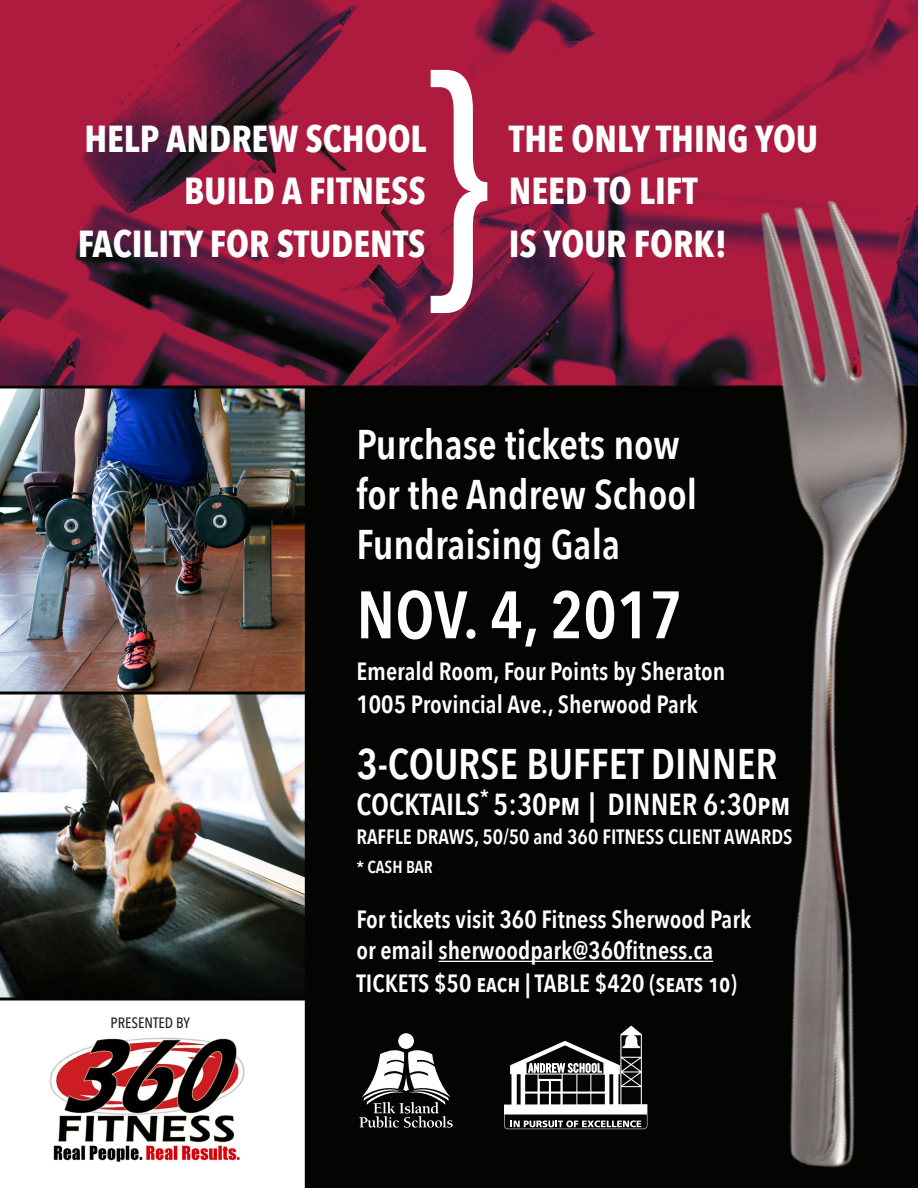
<style>
.page{position:relative;width:918px;height:1188px;background:#fff}
.page>*{position:absolute;margin:0;border:0;box-sizing:border-box;transform-origin:0 0}
.t1{font:600 66.3px "Avenir Next Condensed";color:#fff}
.t2{font:600 42.75px "Avenir Next Condensed";color:#fff}
.t3{font:600 41.4px/49.7px "Avenir Next Condensed";color:#fff}
.t4{font:700 37.5px/52.5px "Avenir Next Condensed";color:#fff}
.t5{font:600 30.45px "Avenir Next Condensed";color:#fff}
.t6{font:600 24.9px/31.5px "Avenir Next Condensed";color:#fff}
.t7{font:600 20.7px "Avenir Next Condensed";color:#fff}
.t8{font:600 17.25px "Avenir Next Condensed";color:#fff}
.t9{font:500 15px "Avenir Next Condensed";color:#231f20}
.s1{font-size:24px}
</style>
<div class="page">
<svg style="left:0;top:0;width:918px;height:387px;fill:#ae1b3f"></svg>
<svg style="left:0;top:999px;width:305px;height:189px"></svg>
<img style="left:0;top:693px;width:305px;height:306px">
<img style="left:0;top:387px;width:305px;height:306px">
<img style="left:35px;top:1017px;width:221px;height:145px">
<svg style="left:431px;top:70px;width:56px;height:58px"></svg>
<img style="left:312px;top:128px;width:606px;height:1060px">
<p class="t4" style="left:78px;top:112px;width:350px;text-align:right">HELP ANDREW SCHOOL<br>BUILD A FITNESS<br>FACILITY FOR STUDENTS</p>
<p class="t4" style="left:509px;top:112px;width:311px">THE ONLY THING YOU<br>NEED TO LIFT<br>IS YOUR FORK!</p>
<p class="t3" style="left:356px;top:419px;width:342px">Purchase tickets now for the Andrew School<br>Fundraising Gala</p>
<p class="t1" style="left:356px;top:558px;width:328px">NOV. 4, 2017</p>
<p class="t6" style="left:356px;top:654px;width:370px;line-height:33.2px">Emerald Room, Four Points by Sheraton<br>1005 Provincial Ave., Sherwood Park</p>
<p class="t2" style="left:356px;top:728px;width:422px">3-COURSE BUFFET DINNER</p>
<p class="t5" style="left:356px;top:778px;width:436px">COCKTAILS<sup>*</sup> 5:30pm | DINNER 6:30pm</p>
<p class="t7" style="left:356px;top:819px;width:438px">RAFFLE DRAWS, 50/50 and 360 FITNESS CLIENT AWARDS</p>
<p class="t8" style="left:356px;top:852px;width:78px">* CASH BAR</p>
<p class="t9" style="left:111px;top:1014px;width:81px">PRESENTED BY</p>
<p class="t6" style="left:356px;top:903px;width:396px">For tickets visit 360 Fitness Sherwood Park or email sherwoodpark@360fitness.ca</p>
<p class="t6" style="left:356px;top:967px;width:382px">TICKETS $50 each | TABLE $420 <span class="s1">(</span>seats 10<span class="s1">)</span></p>
</div>
